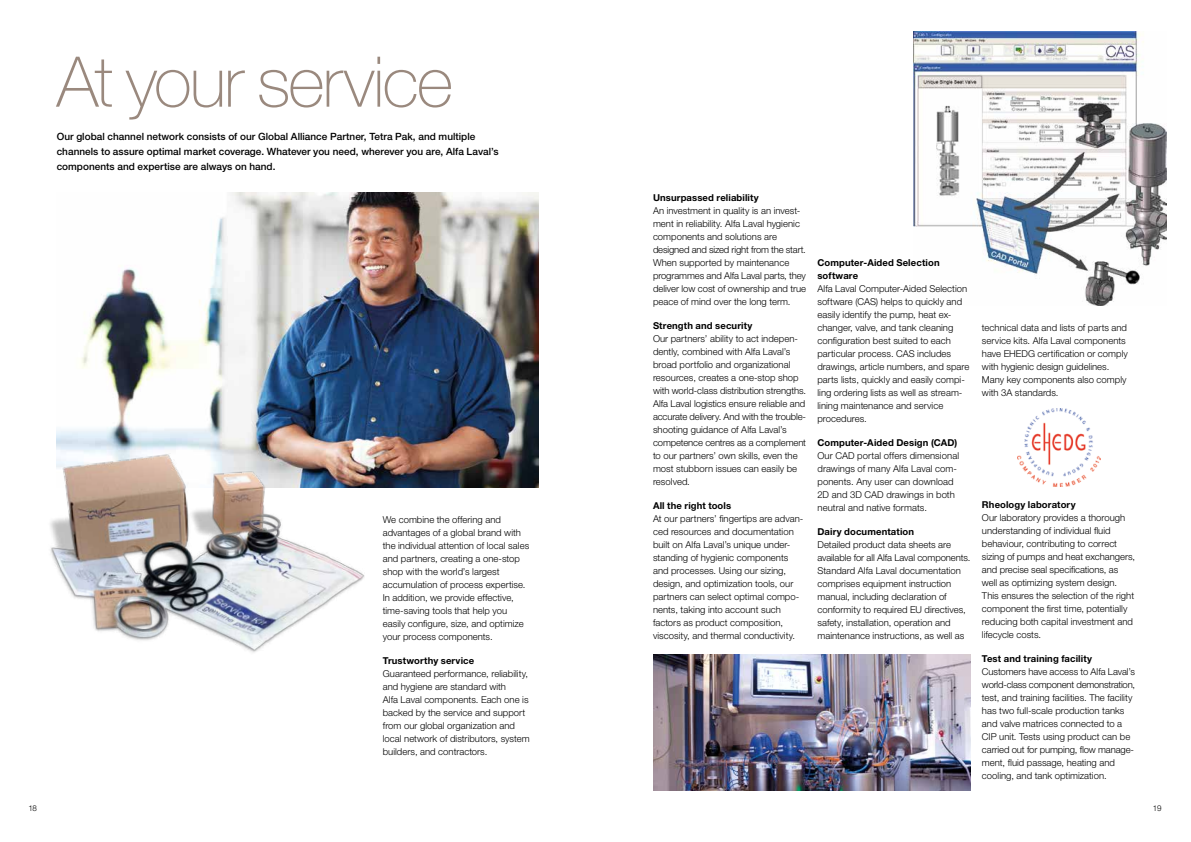
<style>
.page{position:relative;width:1191px;height:842px;background:#fff}
.page>*{position:absolute;margin:0;border:0;box-sizing:border-box;transform-origin:0 0}
.t1{font:100 70px "Helvetica Neue LT Std";letter-spacing:-.03em;color:#9a897e}
.t2{font:500 10px/15px "Helvetica Neue LT Std";color:#000}
.t3{font:300 9.5px/13px "Helvetica Neue LT Std";letter-spacing:.005em;color:#000}
.t4{font:700 9.5px/13px "Helvetica Neue LT Std";letter-spacing:.01em;color:#000}
.t5{font:300 8px "Helvetica Neue LT Std";color:#000}
</style>
<div class="page">
<img style="left:57px;top:193px;width:482px;height:295px">
<img style="left:50px;top:443px;width:317px;height:210px">
<img style="left:1017px;top:408px;width:84px;height:78px">
<img style="left:653px;top:655px;width:317px;height:136px">
<img style="left:913px;top:31px;width:253px;height:275px">
<h1 class="t1" style="left:57px;top:42px;width:398px">At your service</h1>
<p class="t2" style="left:57px;top:129px;width:443px">Our global channel network consists of our Global Alliance Partner, Tetra Pak, and multiple channels to assure optimal market coverage. Whatever you need, wherever you are, Alfa Laval’s components and expertise are always on hand.</p>
<p class="t5" style="left:28px;top:803px;width:10px">18</p>
<p class="t3" style="left:383px;top:513px;width:148px">We combine the offering and advantages of a global brand with the individual attention of local sales and partners, creating a one-stop shop with the world’s largest accumulation of process expertise.<br>In addition, we provide effective, time-saving tools that help you easily configure, size, and optimize your process components.</p>
<p class="t4" style="left:383px;top:654px;width:93px">Trustworthy service</p>
<p class="t3" style="left:383px;top:667px;width:148px">Guaranteed performance, reliability, and hygiene are standard with<br>Alfa Laval components. Each one is backed by the service and support from our global organization and local network of distributors, system builders, and contractors.</p>
<p class="t4" style="left:653px;top:191px;width:107px">Unsurpassed reliability</p>
<p class="t3" style="left:653px;top:204px;width:155px">An investment in quality is an invest&shy;ment in reliability. Alfa Laval hygienic components and solutions are designed and sized right from the start.<br>When supported by maintenance programmes and Alfa Laval parts, they deliver low cost of ownership and true peace of mind over the long term.</p>
<p class="t4" style="left:653px;top:319px;width:101px">Strength and security</p>
<p class="t3" style="left:653px;top:332px;width:155px">Our partners’ ability to act indepen&shy;dently, combined with Alfa Laval’s broad portfolio and organizational resources, creates a one-stop shop with world-class distribution strengths.<br>Alfa Laval logistics ensure reliable and accurate delivery. And with the trouble&shy;shooting guidance of Alfa Laval’s competence centres as a complement to our partners’ own skills, even the most stubborn issues can easily be resolved.</p>
<p class="t4" style="left:653px;top:499px;width:80px">All the right tools</p>
<p class="t3" style="left:653px;top:512px;width:152px">At our partners’ fingertips are advan&shy;ced resources and documentation built on Alfa Laval’s unique under&shy;standing of hygienic components and processes. Using our sizing, design, and optimization tools, our partners can select optimal compo&shy;nents, taking into account such factors as product composition, viscosity, and thermal conductivity.</p>
<p class="t4" style="left:817px;top:256px;width:124px">Computer-Aided Selection software</p>
<p class="t3" style="left:817px;top:282px;width:153px">Alfa Laval Computer-Aided Selection software (CAS) helps to quickly and easily identify the pump, heat ex&shy;changer, valve, and tank cleaning configuration best suited to each particular process. CAS includes drawings, article numbers, and spare parts lists, quickly and easily compi&shy;ling ordering lists as well as stream&shy;lining maintenance and service procedures.</p>
<p class="t4" style="left:817px;top:436px;width:141px">Computer-Aided Design (CAD)</p>
<p class="t3" style="left:817px;top:449px;width:143px">Our CAD portal offers dimensional drawings of many Alfa Laval com&shy;ponents. Any user can download<br>2D and 3D CAD drawings in both neutral and native formats.</p>
<p class="t4" style="left:817px;top:525px;width:98px">Dairy documentation</p>
<p class="t3" style="left:817px;top:538px;width:154px">Detailed product data sheets are available for all Alfa Laval components.<br>Standard Alfa Laval documentation comprises equipment instruction manual, including declaration of conformity to required EU directives, safety, installation, operation and maintenance instructions, as well as</p>
<p class="t3" style="left:982px;top:321px;width:147px">technical data and lists of parts and service kits. Alfa Laval components have EHEDG certification or comply with hygienic design guidelines.<br>Many key components also comply with 3A standards.</p>
<p class="t4" style="left:982px;top:498px;width:95px">Rheology laboratory</p>
<p class="t3" style="left:982px;top:511px;width:155px">Our laboratory provides a thorough understanding of individual fluid behaviour, contributing to correct sizing of pumps and heat exchangers, and precise seal specifications, as well as optimizing system design.<br>This ensures the selection of the right component the first time, potentially reducing both capital investment and lifecycle costs.</p>
<p class="t4" style="left:982px;top:652px;width:112px">Test and training facility</p>
<p class="t3" style="left:982px;top:665px;width:155px">Customers have access to Alfa Laval’s world-class component demonstration, test, and training facilities. The facility has two full-scale production tanks and valve matrices connected to a CIP unit. Tests using product can be carried out for pumping, flow manage&shy;ment, fluid passage, heating and cooling, and tank optimization.</p>
<p class="t5" style="left:1153px;top:803px;width:10px">19</p>
</div>
